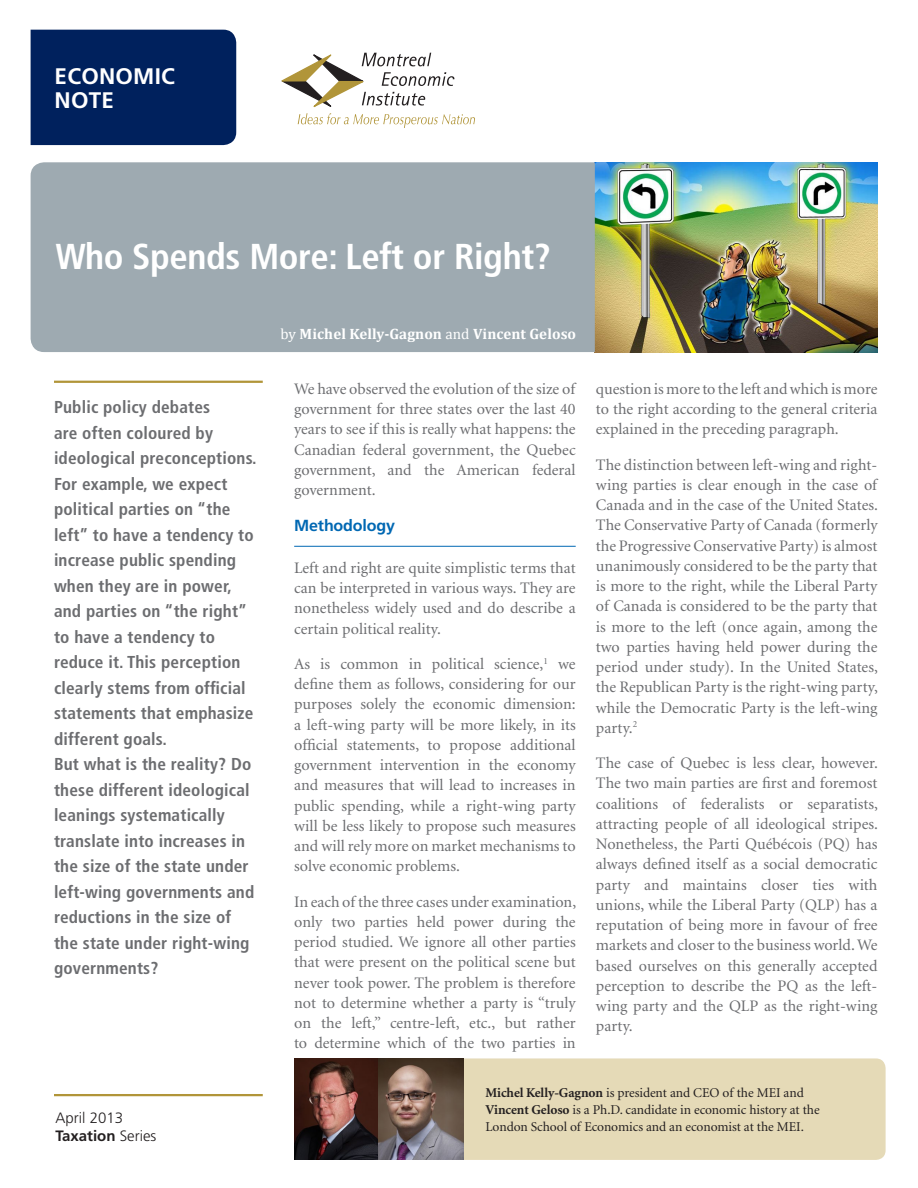
<style>
.page{position:relative;width:918px;height:1188px;background:#fff}
.page>*{position:absolute;margin:0;border:0;box-sizing:border-box;transform-origin:0 0}
.t1{font:700 condensed 36px "Frutiger";letter-spacing:-.01em;color:#fff}
.t2{font:700 22.5px "Frutiger";letter-spacing:.01em;color:#fff}
.t3{font:700 condensed 17.25px/25.5px "Frutiger";letter-spacing:.01em;color:#6c6d70}
.t4{font:16.05px/20.2px "Minion";color:#6c6d70;text-align:justify}
.t5{font:700 16.05px "Frutiger";letter-spacing:-.01em;color:#0168b3}
.t6{font:700 15px "Cambria";letter-spacing:.005em;color:#fff}
.t7{font:700 15px "Frutiger";color:#231f20}
.t8{font:300 15px "Frutiger";color:#231f20}
.t9{font:13.5px/17.2px "Minion";letter-spacing:-.005em;color:#231f20}
.s1{font-weight:300}
.s2{font-weight:400}
.s3{font-weight:700}
</style>
<div class="page">
<img style="left:595px;top:162px;width:283px;height:190px">
<div style="left:31px;top:162px;width:564px;height:190px;background:#9eaab1"></div>
<hr style="left:294px;top:546px;width:282px;height:1px;background:#0168b3">
<div style="left:354px;top:1058px;width:532px;height:102px;background:#e5dab7;border-radius:10px"></div>
<img style="left:295px;top:1058px;width:83px;height:102px">
<img style="left:378px;top:1058px;width:85px;height:102px">
<hr style="left:54px;top:1094px;width:209px;height:2px;background:#b19539">
<hr style="left:54px;top:381px;width:209px;height:2px;background:#b19539">
<div style="left:31px;top:30px;width:205px;height:115px;background:#00215d"></div>
<svg style="left:281px;top:52px;width:194px;height:76px"></svg>
<p class="t2" style="left:55px;top:63px;width:122px">ECONOMIC</p>
<p class="t2" style="left:55px;top:87px;width:61px">NOTE</p>
<p class="t1" style="left:55px;top:235px;width:497px">Who Spends More: Left or Right?</p>
<p class="t3" style="left:54px;top:395px;width:204px">Public policy debates<br>are often coloured by ideological preconceptions.<br>For example, we expect political parties on “the left” to have a tendency to increase public spending when they are in power, and parties on “the right” to have a tendency to reduce it. This perception clearly stems from official statements that emphasize different goals.</p>
<p class="t3" style="left:54px;top:752px;width:202px">But what is the reality? Do these different ideological leanings systematically translate into increases in the size of the state under left-wing governments and reductions in the size of the state under right-wing governments?</p>
<p class="t8" style="left:56px;top:1110px;width:69px">April 2013</p>
<p class="t7" style="left:56px;top:1127px;width:102px">Taxation <span class="s1">Series</span></p>
<p class="t6" style="left:281px;top:323px;width:297px"><span class="s2">by</span> Michel Kelly-Gagnon <span class="s2">and</span> Vincent Geloso</p>
<p class="t4" style="left:294px;top:379px;width:283px">We have observed the evolution of the size of government for three states over the last 40 years to see if this is really what happens: the Canadian federal government, the Quebec government, and the American federal government.</p>
<p class="t5" style="left:294px;top:516px;width:102px">Methodology</p>
<p class="t4" style="left:294px;top:558px;width:283px">Left and right are quite simplistic terms that can be interpreted in various ways. They are nonetheless widely used and do describe a certain political reality.</p>
<p class="t4" style="left:294px;top:654px;width:283px">As is common in political science,<sup>1</sup> we define them as follows, considering for our purposes solely the economic dimension: a left-wing party will be more likely, in its official statements, to propose additional government intervention in the economy and measures that will lead to increases in public spending, while a right-wing party will be less likely to propose such measures and will rely more on market mechanisms to solve economic problems.</p>
<p class="t4" style="left:294px;top:892px;width:284px">In each of the three cases under examination, only two parties held power during the period studied. We ignore all other parties that were present on the political scene but never took power. The problem is therefore not to determine whether a party is “truly on the left,” centre-left, etc., but rather to determine which of the two parties in</p>
<p class="t4" style="left:596px;top:379px;width:283px">question is more to the left and which is more to the right according to the general criteria explained in the preceding paragraph.</p>
<p class="t4" style="left:596px;top:455px;width:284px">The distinction between left-wing and right&shy;wing parties is clear enough in the case of Canada and in the case of the United States.<br>The Conservative Party of Canada (formerly the Progressive Conservative Party) is almost unanimously considered to be the party that is more to the right, while the Liberal Party of Canada is considered to be the party that is more to the left (once again, among the two parties having held power during the period under study). In the United States, the Republican Party is the right-wing party, while the Democratic Party is the left-wing party.<sup>2</sup></p>
<p class="t4" style="left:596px;top:753px;width:284px">The case of Quebec is less clear, however.<br>The two main parties are first and foremost coalitions of federalists or separatists, attracting people of all ideological stripes.<br>Nonetheless, the Parti Québécois (PQ) has always defined itself as a social democratic party and maintains closer ties with unions, while the Liberal Party (QLP) has a reputation of being more in favour of free markets and closer to the business world. We based ourselves on this generally accepted perception to describe the PQ as the left&shy;wing party and the QLP as the right-wing party.</p>
<p class="t9" style="left:486px;top:1084px;width:336px"><span class="s3">Michel Kelly-Gagnon</span> is president and CEO of the MEI and<br><span class="s3">Vincent Geloso</span> is a Ph.D. candidate in economic history at the<br>London School of Economics and an economist at the MEI.</p>
</div>
